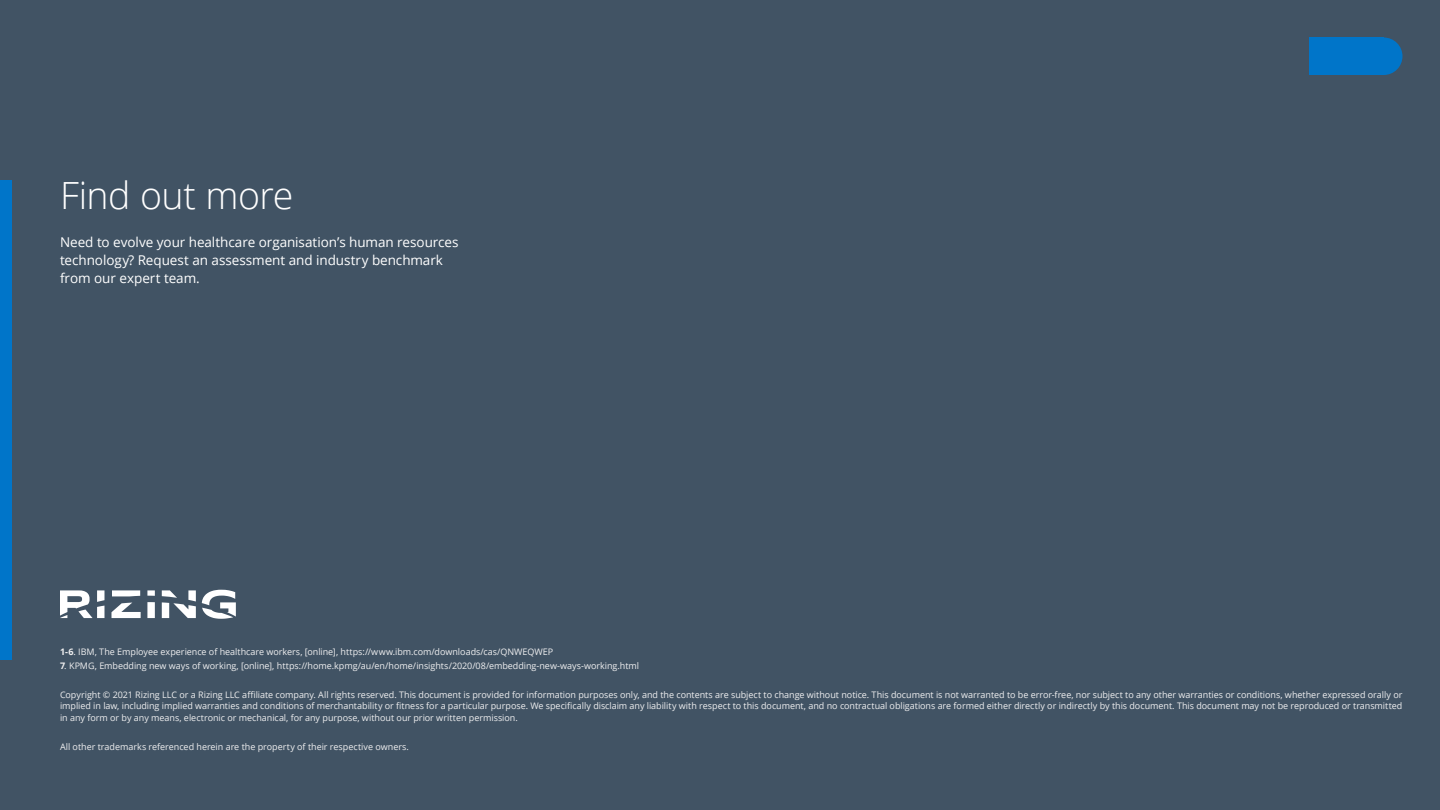
<style>
.page{position:relative;width:1440px;height:810px;background:#415364}
.page>*{position:absolute;margin:0;border:0;box-sizing:border-box;transform-origin:0 0}
._02_Sub_head{font:300 37.5px "Open Sans";letter-spacing:-.015em;color:#fff}
._01_Body{font:13.5px/18px "Open Sans";letter-spacing:-.005em;color:#fff}
._05_Reference{font:9px/12px "Open Sans";letter-spacing:-.005em;color:#efeff0;text-align:justify}
.s1{font-weight:700}
</style>
<div class="page">
<div style="left:1309px;top:38px;width:75px;height:37px;background:#0075c9"></div>
<svg style="left:112px;top:603px;width:29px;height:15px"></svg>
<svg style="left:147px;top:602px;width:8px;height:16px"></svg>
<svg style="left:112px;top:590px;width:28px;height:6px"></svg>
<svg style="left:147px;top:590px;width:8px;height:6px"></svg>
<svg style="left:162px;top:590px;width:34px;height:28px"></svg>
<svg style="left:202px;top:590px;width:34px;height:29px"></svg>
<svg style="left:60px;top:590px;width:45px;height:28px"></svg>
<div style="left:1365px;top:38px;width:37px;height:37px;background:#0075c9;border-radius:50%"></div>
<div style="left:0;top:180px;width:12px;height:480px;background:#0075c9"></div>
<p class="_02_Sub_head" style="left:60px;top:169px;width:235px">Find out more</p>
<p class="_01_Body" style="left:60px;top:233px;width:400px">Need to evolve your healthcare organisation’s human resources technology? Request an assessment and industry benchmark from our expert team.</p>
<p class="_05_Reference" style="left:60px;top:645px;width:495px"><span class="s1">1-6</span>. IBM, The Employee experience of healthcare workers, [online], https://www.ibm.com/downloads/cas/QNWEQWEP</p>
<p class="_05_Reference" style="left:60px;top:660px;width:581px"><span class="s1">7</span>. KPMG, Embedding new ways of working, [online], https://home.kpmg/au/en/home/insights/2020/08/embedding-new-ways-working.html</p>
<p class="_05_Reference" style="left:60px;top:688px;width:1344px">Copyright © 2021 Rizing LLC or a Rizing LLC affiliate company. All rights reserved. This document is provided for information purposes only, and the contents are subject to change without notice. This document is not warranted to be error-free, nor subject to any other warranties or conditions, whether expressed orally or implied in law, including implied warranties and conditions of merchantability or fitness for a particular purpose. We specifically disclaim any liability with respect to this document, and no contractual obligations are formed either directly or indirectly by this document. This document may not be reproduced or transmitted in any form or by any means, electronic or mechanical, for any purpose, without our prior written permission.</p>
<p class="_05_Reference" style="left:60px;top:741px;width:351px">All other trademarks referenced herein are the property of their respective owners.</p>
</div>
